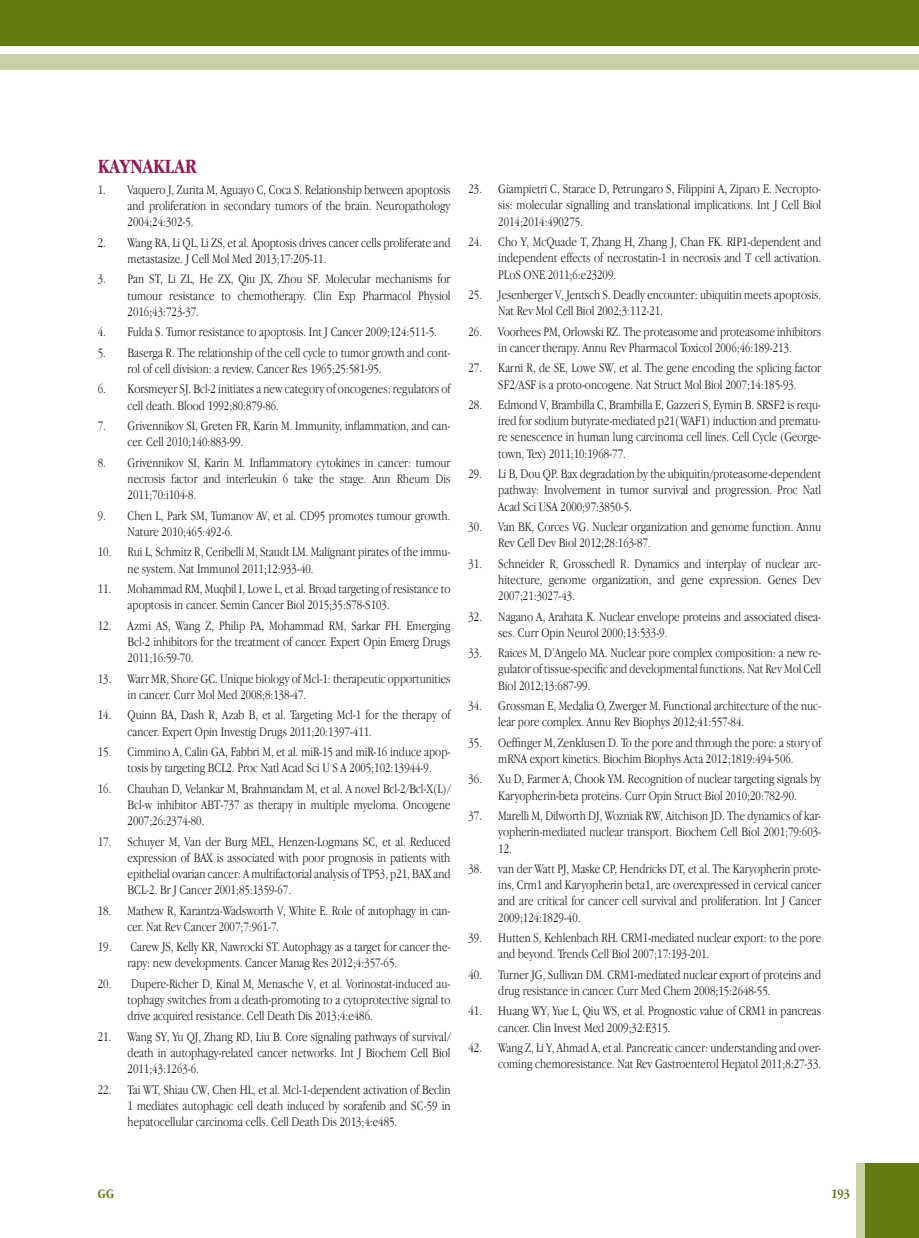
<style>
.page{position:relative;width:919px;height:1238px;background:#fff}
.page>*{position:absolute;margin:0;border:0;box-sizing:border-box;transform-origin:0 0}
.t1{font:700 21px "Apple Garamond";color:#911b56}
.t2{font:300 13.5px/16.2px "Apple Garamond";color:#231f20}
.t3{font:700 13.5px "Apple Garamond";color:#657912}
</style>
<div class="page">
<div style="left:865px;top:1163px;width:53px;height:74px;background:#657912"></div>
<div style="left:856px;top:1163px;width:9px;height:74px;background:#c9cfa7"></div>
<div style="left:1px;top:54px;width:917px;height:15px;background:#c9cfa7"></div>
<div style="left:1px;top:0;width:917px;height:45px;background:#657912"></div>
<h1 class="t1" style="left:98px;top:155px;width:100px">KAYNAKLAR</h1>
<p class="t2" style="left:128px;top:181px;width:324px;text-align:justify;text-indent:-30px">1. Vaquero J, Zurita M, Aguayo C, Coca S. Relationship between apoptosis and proliferation in secondary tumors of the brain. Neuropathology 2004;24:302-5.</p>
<p class="t2" style="left:128px;top:234px;width:324px;text-indent:-30px">2. Wang RA, Li QL, Li ZS, et al. Apoptosis drives cancer cells proliferate and metastasize. J Cell Mol Med 2013;17:205-11.</p>
<p class="t2" style="left:128px;top:271px;width:324px;text-align:justify;text-indent:-30px">3. Pan ST, Li ZL, He ZX, Qiu JX, Zhou SF. Molecular mechanisms for tumour resistance to chemotherapy. Clin Exp Pharmacol Physiol 2016;43:723-37.</p>
<p class="t2" style="left:98px;top:324px;width:340px">4. Fulda S. Tumor resistance to apoptosis. Int J Cancer 2009;124:511-5.</p>
<p class="t2" style="left:128px;top:344px;width:324px;text-indent:-30px">5. Baserga R. The relationship of the cell cycle to tumor growth and cont&shy;rol of cell division: a review. Cancer Res 1965;25:581-95.</p>
<p class="t2" style="left:128px;top:381px;width:324px;text-indent:-30px">6. Korsmeyer SJ. Bcl-2 initiates a new category of oncogenes: regulators of cell death. Blood 1992;80:879-86.</p>
<p class="t2" style="left:128px;top:417px;width:324px;text-indent:-30px">7. Grivennikov SI, Greten FR, Karin M. Immunity, inflammation, and can&shy;cer. Cell 2010;140:883-99.</p>
<p class="t2" style="left:128px;top:454px;width:324px;text-align:justify;text-indent:-30px">8. Grivennikov SI, Karin M. Inflammatory cytokines in cancer: tumour necrosis factor and interleukin 6 take the stage. Ann Rheum Dis 2011;70:i104-8.</p>
<p class="t2" style="left:128px;top:507px;width:324px;text-indent:-30px">9. Chen L, Park SM, Tumanov AV, et al. CD95 promotes tumour growth.<br>Nature 2010;465:492-6.</p>
<p class="t2" style="left:128px;top:543px;width:324px;text-indent:-30px">10. Rui L, Schmitz R, Ceribelli M, Staudt LM. Malignant pirates of the immu&shy;ne system. Nat Immunol 2011;12:933-40.</p>
<p class="t2" style="left:128px;top:580px;width:324px;text-indent:-30px">11. Mohammad RM, Muqbil I, Lowe L, et al. Broad targeting of resistance to apoptosis in cancer. Semin Cancer Biol 2015;35:S78-S103.</p>
<p class="t2" style="left:128px;top:617px;width:324px;text-align:justify;text-indent:-30px">12. Azmi AS, Wang Z, Philip PA, Mohammad RM, Sarkar FH. Emerging Bcl-2 inhibitors for the treatment of cancer. Expert Opin Emerg Drugs 2011;16:59-70.</p>
<p class="t2" style="left:128px;top:670px;width:324px;text-indent:-30px">13. Warr MR, Shore GC. Unique biology of Mcl-1: therapeutic opportunities in cancer. Curr Mol Med 2008;8:138-47.</p>
<p class="t2" style="left:128px;top:706px;width:324px;text-indent:-30px">14. Quinn BA, Dash R, Azab B, et al. Targeting Mcl-1 for the therapy of cancer. Expert Opin Investig Drugs 2011;20:1397-411.</p>
<p class="t2" style="left:128px;top:743px;width:324px;text-indent:-30px">15. Cimmino A, Calin GA, Fabbri M, et al. miR-15 and miR-16 induce apop&shy;tosis by targeting BCL2. Proc Natl Acad Sci U S A 2005;102:13944-9.</p>
<p class="t2" style="left:128px;top:780px;width:324px;text-align:justify;text-indent:-30px">16. Chauhan D, Velankar M, Brahmandam M, et al. A novel Bcl-2/Bcl-X(L)/ Bcl-w inhibitor ABT-737 as therapy in multiple myeloma. Oncogene 2007;26:2374-80.</p>
<p class="t2" style="left:128px;top:832px;width:324px;text-align:justify;text-indent:-30px">17. Schuyer M, Van der Burg MEL, Henzen-Logmans SC, et al. Reduced expression of BAX is associated with poor prognosis in patients with epithelial ovarian cancer: A multifactorial analysis of TP53, p21, BAX and BCL-2. Br J Cancer 2001;85:1359-67.</p>
<p class="t2" style="left:128px;top:901px;width:324px;text-indent:-30px">18. Mathew R, Karantza-Wadsworth V, White E. Role of autophagy in can&shy;cer. Nat Rev Cancer 2007;7:961-7.</p>
<p class="t2" style="left:128px;top:938px;width:324px;text-indent:-30px">19. Carew JS, Kelly KR, Nawrocki ST. Autophagy as a target for cancer the&shy;rapy: new developments. Cancer Manag Res 2012;4:357-65.</p>
<p class="t2" style="left:128px;top:975px;width:324px;text-align:justify;text-indent:-30px">20. Dupere-Richer D, Kinal M, Menasche V, et al. Vorinostat-induced au&shy;tophagy switches from a death-promoting to a cytoprotective signal to drive acquired resistance. Cell Death Dis 2013;4:e486.</p>
<p class="t2" style="left:128px;top:1028px;width:324px;text-align:justify;text-indent:-30px">21. Wang SY, Yu QJ, Zhang RD, Liu B. Core signaling pathways of survival/ death in autophagy-related cancer networks. Int J Biochem Cell Biol 2011;43:1263-6.</p>
<p class="t2" style="left:128px;top:1080px;width:324px;text-align:justify;text-indent:-30px">22. Tai WT, Shiau CW, Chen HL, et al. Mcl-1-dependent activation of Beclin 1 mediates autophagic cell death induced by sorafenib and SC-59 in hepatocellular carcinoma cells. Cell Death Dis 2013;4:e485.</p>
<p class="t2" style="left:498px;top:181px;width:324px;text-align:justify;text-indent:-30px">23. Giampietri C, Starace D, Petrungaro S, Filippini A, Ziparo E. Necropto&shy;sis: molecular signalling and translational implications. Int J Cell Biol 2014;2014:490275.</p>
<p class="t2" style="left:498px;top:233px;width:324px;text-align:justify;text-indent:-30px">24. Cho Y, McQuade T, Zhang H, Zhang J, Chan FK. RIP1-dependent and independent effects of necrostatin-1 in necrosis and T cell activation.<br>PLoS ONE 2011;6:e23209.</p>
<p class="t2" style="left:498px;top:286px;width:324px;text-indent:-30px">25. Jesenberger V, Jentsch S. Deadly encounter: ubiquitin meets apoptosis.<br>Nat Rev Mol Cell Biol 2002;3:112-21.</p>
<p class="t2" style="left:468px;top:323px;width:354px;text-align:center">26. Voorhees PM, Orlowski RZ. The proteasome and proteasome inhibitors in cancer therapy. Annu Rev Pharmacol Toxicol 2006;46:189-213.</p>
<p class="t2" style="left:468px;top:360px;width:354px;text-align:center">27. Karni R, de SE, Lowe SW, et al. The gene encoding the splicing factor<br>SF2/ASF is a proto-oncogene. Nat Struct Mol Biol 2007;14:185-93.</p>
<p class="t2" style="left:498px;top:396px;width:324px;text-align:justify;text-indent:-30px">28. Edmond V, Brambilla C, Brambilla E, Gazzeri S, Eymin B. SRSF2 is requ&shy;ired for sodium butyrate-mediated p21(WAF1) induction and prematu&shy;re senescence in human lung carcinoma cell lines. Cell Cycle (George&shy;town, Tex) 2011;10:1968-77.</p>
<p class="t2" style="left:498px;top:465px;width:324px;text-align:justify;text-indent:-30px">29. Li B, Dou QP. Bax degradation by the ubiquitin/proteasome-dependent pathway: Involvement in tumor survival and progression. Proc Natl Acad Sci USA 2000;97:3850-5.</p>
<p class="t2" style="left:498px;top:518px;width:324px;text-indent:-30px">30. Van BK, Corces VG. Nuclear organization and genome function. Annu<br>Rev Cell Dev Biol 2012;28:163-87.</p>
<p class="t2" style="left:498px;top:555px;width:324px;text-align:justify;text-indent:-30px">31. Schneider R, Grosschedl R. Dynamics and interplay of nuclear arc&shy;hitecture, genome organization, and gene expression. Genes Dev 2007;21:3027-43.</p>
<p class="t2" style="left:498px;top:608px;width:324px;text-indent:-30px">32. Nagano A, Arahata K. Nuclear envelope proteins and associated disea&shy;ses. Curr Opin Neurol 2000;13:533-9.</p>
<p class="t2" style="left:498px;top:644px;width:324px;text-align:justify;text-indent:-30px">33. Raices M, D’Angelo MA. Nuclear pore complex composition: a new re&shy;gulator of tissue-specific and developmental functions. Nat Rev Mol Cell Biol 2012;13:687-99.</p>
<p class="t2" style="left:498px;top:697px;width:324px;text-indent:-30px">34. Grossman E, Medalia O, Zwerger M. Functional architecture of the nuc&shy;lear pore complex. Annu Rev Biophys 2012;41:557-84.</p>
<p class="t2" style="left:468px;top:734px;width:354px;text-align:center">35. Oeffinger M, Zenklusen D. To the pore and through the pore: a story of mRNA export kinetics. Biochim Biophys Acta 2012;1819:494-506.</p>
<p class="t2" style="left:468px;top:770px;width:354px;text-align:center">36. Xu D, Farmer A, Chook YM. Recognition of nuclear targeting signals by<br>Karyopherin-beta proteins. Curr Opin Struct Biol 2010;20:782-90.</p>
<p class="t2" style="left:498px;top:807px;width:324px;text-align:justify;text-indent:-30px">37. Marelli M, Dilworth DJ, Wozniak RW, Aitchison JD. The dynamics of kar&shy;yopherin-mediated nuclear transport. Biochem Cell Biol 2001;79:603- 12.</p>
<p class="t2" style="left:498px;top:860px;width:324px;text-align:justify;text-indent:-30px">38. van der Watt PJ, Maske CP, Hendricks DT, et al. The Karyopherin prote&shy;ins, Crm1 and Karyopherin beta1, are overexpressed in cervical cancer and are critical for cancer cell survival and proliferation. Int J Cancer 2009;124:1829-40.</p>
<p class="t2" style="left:498px;top:929px;width:324px;text-indent:-30px">39. Hutten S, Kehlenbach RH. CRM1-mediated nuclear export: to the pore and beyond. Trends Cell Biol 2007;17:193-201.</p>
<p class="t2" style="left:498px;top:966px;width:324px;text-indent:-30px">40. Turner JG, Sullivan DM. CRM1-mediated nuclear export of proteins and drug resistance in cancer. Curr Med Chem 2008;15:2648-55.</p>
<p class="t2" style="left:498px;top:1002px;width:324px;text-indent:-30px">41. Huang WY, Yue L, Qiu WS, et al. Prognostic value of CRM1 in pancreas cancer. Clin Invest Med 2009;32:E315.</p>
<p class="t2" style="left:468px;top:1039px;width:354px;text-align:right">42. Wang Z, Li Y, Ahmad A, et al. Pancreatic cancer: understanding and over&shy;coming chemoresistance. Nat Rev Gastroenterol Hepatol 2011;8:27-33.</p>
<p class="t3" style="left:98px;top:1186px;width:18px">GG</p>
<p class="t3" style="left:831px;top:1186px;width:21px">193</p>
</div>
